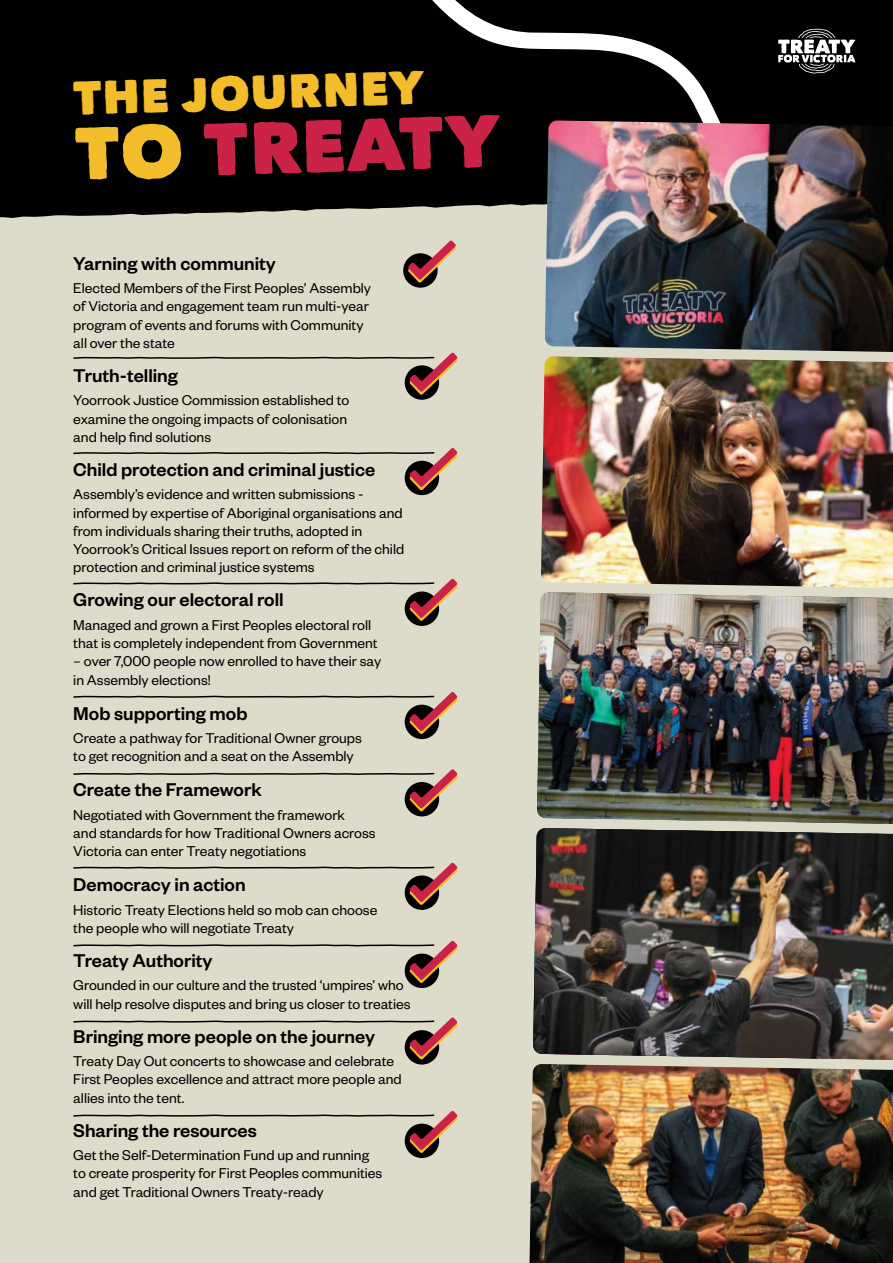
<style>
.page{position:relative;width:893px;height:1263px;background:#010101}
.page>*{position:absolute;margin:0;border:0;box-sizing:border-box;transform-origin:0 0}
.t1{font:74.25px "Matiz";color:#cb2247}
.t2{font:47.4px "Matiz";color:#f3bc2a}
.t3{font:500 20.25px "Founders Grotesk";color:#010101}
.t4{font:15.6px/18.3px "Founders Grotesk";color:#010101}
.s1{color:#f3bc2a}
</style>
<div class="page">
<div style="left:0;top:211px;width:893px;height:1052px;background:#dddccb"></div>
<svg style="left:403px;top:253px;width:35px;height:35px"></svg>
<svg style="left:408px;top:269px;width:48px;height:13px"></svg>
<div style="left:405px;top:365px;width:34px;height:35px;background:#010101;border-radius:50%"></div>
<svg style="left:72px;top:353px;width:385px;height:42px;background:#cec7b8"></svg>
<div style="left:405px;top:461px;width:34px;height:34px;background:#010101;border-radius:50%"></div>
<svg style="left:72px;top:448px;width:385px;height:42px;background:#cec7b8"></svg>
<div style="left:405px;top:591px;width:34px;height:35px;background:#010101;border-radius:50%"></div>
<svg style="left:72px;top:579px;width:385px;height:42px;background:#cec7b8"></svg>
<div style="left:405px;top:705px;width:34px;height:34px;background:#010101;border-radius:50%"></div>
<svg style="left:72px;top:692px;width:385px;height:42px;background:#cec7b8"></svg>
<div style="left:405px;top:782px;width:34px;height:34px;background:#010101;border-radius:50%"></div>
<svg style="left:72px;top:769px;width:385px;height:42px;background:#cec7b8"></svg>
<div style="left:405px;top:875px;width:34px;height:35px;background:#010101;border-radius:50%"></div>
<svg style="left:72px;top:863px;width:385px;height:42px;background:#cec7b8"></svg>
<div style="left:405px;top:1030px;width:34px;height:34px;background:#010101;border-radius:50%"></div>
<svg style="left:72px;top:1017px;width:385px;height:42px;background:#cec8b8"></svg>
<div style="left:405px;top:1123px;width:34px;height:35px;background:#010101;border-radius:50%"></div>
<svg style="left:72px;top:1111px;width:385px;height:42px;background:#cec7b8"></svg>
<div style="left:405px;top:953px;width:34px;height:35px;background:#010101;border-radius:50%"></div>
<svg style="left:72px;top:941px;width:385px;height:42px;background:#cec7b8"></svg>
<svg style="left:253px;top:0;width:467px;height:269px"></svg>
<svg style="left:778px;top:29px;width:77px;height:45px"></svg>
<img style="left:545px;top:121px;width:348px;height:231px">
<img style="left:541px;top:356px;width:352px;height:232px">
<img style="left:537px;top:592px;width:356px;height:232px">
<img style="left:533px;top:828px;width:360px;height:232px">
<img style="left:529px;top:1064px;width:364px;height:199px">
<h2 class="t2" style="left:72px;top:70px;width:353px;rotate:-2deg">THE JOURNEY</h2>
<h1 class="t1" style="left:73px;top:110px;width:427px;rotate:-2deg"><span class="s1">TO</span> TREATY</h1>
<p class="t3" style="left:73px;top:251px;width:204px">Yarning with community</p>
<p class="t4" style="left:73px;top:278px;width:299px">Elected Members of the First Peoples’ Assembly of Victoria and engagement team run multi-year program of events and forums with Community all over the state</p>
<p class="t3" style="left:73px;top:363px;width:106px">Truth-telling</p>
<p class="t4" style="left:73px;top:390px;width:278px">Yoorrook Justice Commission established to examine the ongoing impacts of colonisation and help find solutions</p>
<p class="t3" style="left:73px;top:457px;width:304px">Child protection and criminal justice</p>
<p class="t4" style="left:73px;top:484px;width:332px">Assembly’s evidence and written submissions - informed by expertise of Aboriginal organisations and from individuals sharing their truths, adopted in Yoorrook’s Critical Issues report on reform of the child protection and criminal justice systems</p>
<p class="t3" style="left:73px;top:587px;width:212px">Growing our electoral roll</p>
<p class="t4" style="left:73px;top:615px;width:306px">Managed and grown a First Peoples electoral roll that is completely independent from Government</p>
<p class="t4" style="left:73px;top:651px;width:309px">– over 7,000 people now enrolled to have their say in Assembly elections!</p>
<p class="t3" style="left:73px;top:700px;width:176px">Mob supporting mob</p>
<p class="t4" style="left:73px;top:728px;width:290px">Create a pathway for Traditional Owner groups to get recognition and a seat on the Assembly</p>
<p class="t3" style="left:73px;top:777px;width:190px">Create the Framework</p>
<p class="t4" style="left:73px;top:805px;width:304px">Negotiated with Government the framework<br>and standards for how Traditional Owners across<br>Victoria can enter Treaty negotiations</p>
<p class="t3" style="left:73px;top:872px;width:174px">Democracy in action</p>
<p class="t4" style="left:73px;top:900px;width:306px">Historic Treaty Elections held so mob can choose the people who will negotiate Treaty</p>
<p class="t3" style="left:73px;top:948px;width:141px">Treaty Authority</p>
<p class="t4" style="left:73px;top:975px;width:339px">Grounded in our culture and the trusted ‘umpires’ who will help resolve disputes and bring us closer to treaties</p>
<p class="t3" style="left:73px;top:1023px;width:303px">Bringing more people on the journey</p>
<p class="t4" style="left:73px;top:1051px;width:330px">Treaty Day Out concerts to showcase and celebrate<br>First Peoples excellence and attract more people and allies into the tent.</p>
<p class="t3" style="left:73px;top:1117px;width:185px">Sharing the resources</p>
<p class="t4" style="left:73px;top:1145px;width:311px">Get the Self-Determination Fund up and running to create prosperity for First Peoples communities and get Traditional Owners Treaty-ready</p>
</div>
